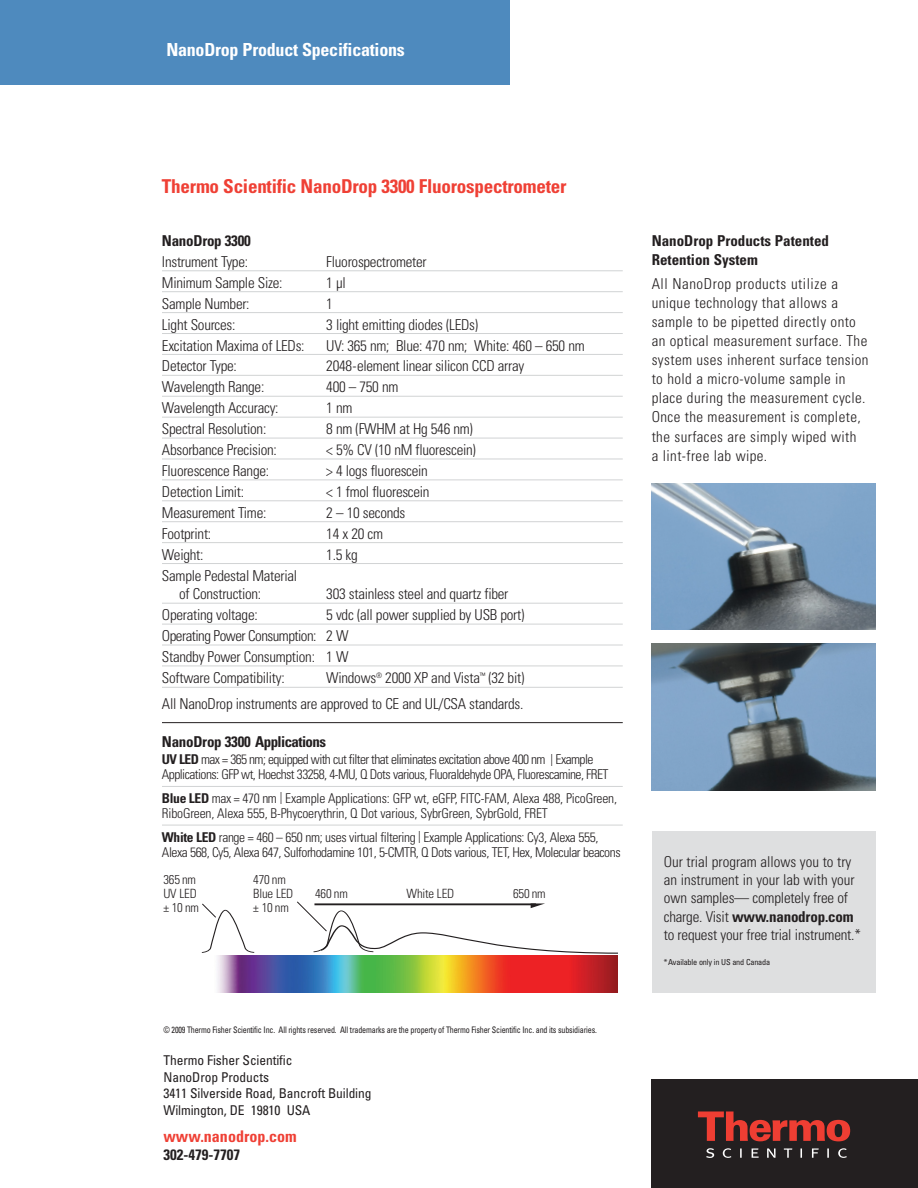
<style>
.page{position:relative;width:918px;height:1188px;background:#fff}
.page>*{position:absolute;margin:0;border:0;box-sizing:border-box;transform-origin:0 0}
.t1{font:700 condensed 19.2px "Univers";letter-spacing:-.015em;color:#ef4035}
.t2{font:700 condensed 18px "Univers";letter-spacing:-.015em;color:#fff}
.t3{font:700 condensed 16.05px "Univers";color:#ef4035}
.t4{font:300 condensed 15px/20.9px "Univers";letter-spacing:-.02em;color:#231f20}
.t5{font:300 condensed 15px/19.2px "Univers";letter-spacing:.025em;color:#231f20}
.t6{font:300 condensed 15px/18.5px "Univers";color:#231f20}
.t7{font:700 condensed 15px/19.2px "Univers";color:#231f20}
.t8{font:700 condensed 15px "Univers";letter-spacing:-.04em;color:#231f20}
.t9{font:700 condensed 15px "Univers";letter-spacing:-.02em;color:#231f20}
.t10{font:300 condensed 13.5px/15px "Univers";letter-spacing:-.035em;color:#231f20}
.t11{font:300 condensed 13.5px/15px "Univers";letter-spacing:-.015em;color:#231f20}
.t12{font:condensed 13.5px/16.5px "Univers";letter-spacing:-.01em;color:#231f20}
.t13{font:300 condensed 12.75px/14px "Univers";letter-spacing:-.015em;color:#231f20}
.t14{font:condensed 9px "Univers";letter-spacing:-.02em;color:#231f20;scale:.9 1}
.t15{font:condensed 8.25px "Univers";letter-spacing:-.02em;color:#231f20}
.s1{font-weight:700}
.s2{font-size:12px}
</style>
<div class="page">
<img style="left:217px;top:956px;width:401px;height:36px">
<svg style="left:201px;top:903px;width:54px;height:50px"></svg>
<div style="left:652px;top:831px;width:223px;height:162px;background:#dedfe0"></div>
<div style="left:0;top:0;width:509px;height:85px;background:#4e8abe"></div>
<div style="left:652px;top:1079px;width:266px;height:109px;background:#231f20"></div>
<svg style="left:698px;top:1111px;width:152px;height:30px"></svg>
<svg style="left:706px;top:1148px;width:141px;height:10px"></svg>
<hr style="left:162px;top:270px;width:461px;height:1px;background:#d1d3d4">
<hr style="left:162px;top:291px;width:461px;height:1px;background:#d1d3d4">
<hr style="left:162px;top:312px;width:461px;height:1px;background:#d1d3d4">
<hr style="left:162px;top:333px;width:461px;height:1px;background:#d1d3d4">
<hr style="left:162px;top:354px;width:461px;height:1px;background:#d1d3d4">
<hr style="left:162px;top:375px;width:461px;height:1px;background:#d1d3d4">
<hr style="left:162px;top:396px;width:461px;height:1px;background:#d1d3d4">
<hr style="left:162px;top:417px;width:461px;height:1px;background:#d1d3d4">
<hr style="left:162px;top:438px;width:461px;height:1px;background:#d1d3d4">
<hr style="left:162px;top:459px;width:461px;height:1px;background:#d1d3d4">
<hr style="left:162px;top:480px;width:461px;height:1px;background:#d1d3d4">
<hr style="left:162px;top:500px;width:461px;height:1px;background:#d1d3d4">
<hr style="left:162px;top:521px;width:461px;height:1px;background:#d1d3d4">
<hr style="left:162px;top:542px;width:461px;height:1px;background:#d1d3d4">
<hr style="left:162px;top:563px;width:461px;height:1px;background:#d1d3d4">
<hr style="left:162px;top:603px;width:461px;height:1px;background:#d1d3d4">
<hr style="left:162px;top:624px;width:461px;height:1px;background:#d1d3d4">
<hr style="left:162px;top:645px;width:461px;height:1px;background:#d1d3d4">
<hr style="left:162px;top:666px;width:461px;height:1px;background:#d1d3d4">
<hr style="left:162px;top:687px;width:461px;height:1px;background:#d1d3d4">
<hr style="left:162px;top:722px;width:461px;height:1px;background:#231f20">
<hr style="left:162px;top:786px;width:461px;height:1px;background:#d1d3d4">
<hr style="left:162px;top:825px;width:461px;height:1px;background:#d1d3d4">
<img style="left:652px;top:483px;width:223px;height:147px">
<img style="left:652px;top:644px;width:223px;height:146px">
<svg style="left:297px;top:901px;width:321px;height:53px"></svg>
<p class="t2" style="left:166px;top:43px;width:240px">NanoDrop Product Specifications</p>
<p class="t1" style="left:162px;top:179px;width:406px">Thermo Scientific NanoDrop 3300 Fluorospectrometer</p>
<p class="t9" style="left:162px;top:235px;width:90px">NanoDrop 3300</p>
<p class="t4" style="left:162px;top:253px;width:88px">Instrument Type:</p>
<p class="t4" style="left:326px;top:253px;width:102px">Fluorospectrometer</p>
<p class="t4" style="left:162px;top:274px;width:122px">Minimum Sample Size:</p>
<p class="t4" style="left:326px;top:274px;width:21px">1 µl</p>
<p class="t4" style="left:162px;top:294px;width:89px">Sample Number:</p>
<p class="t4" style="left:326px;top:294px;width:8px">1</p>
<p class="t4" style="left:162px;top:315px;width:75px">Light Sources:</p>
<p class="t4" style="left:326px;top:315px;width:153px">3 light emitting diodes (LEDs)</p>
<p class="t4" style="left:162px;top:336px;width:144px">Excitation Maxima of LEDs:</p>
<p class="t4" style="left:326px;top:336px;width:260px">UV: 365 nm; Blue: 470 nm; White: 460 – 650 nm</p>
<p class="t4" style="left:162px;top:357px;width:76px">Detector Type:</p>
<p class="t4" style="left:326px;top:357px;width:199px">2048-element linear silicon CCD array</p>
<p class="t4" style="left:162px;top:378px;width:104px">Wavelength Range:</p>
<p class="t4" style="left:326px;top:378px;width:74px">400 – 750 nm</p>
<p class="t4" style="left:162px;top:399px;width:118px">Wavelength Accuracy:</p>
<p class="t4" style="left:326px;top:399px;width:28px">1 nm</p>
<p class="t4" style="left:162px;top:420px;width:106px">Spectral Resolution:</p>
<p class="t4" style="left:326px;top:420px;width:148px">8 nm (FWHM at Hg 546 nm)</p>
<p class="t4" style="left:162px;top:441px;width:116px">Absorbance Precision:</p>
<p class="t4" style="left:326px;top:441px;width:151px">&lt; 5% CV (10 nM fluorescein)</p>
<p class="t4" style="left:162px;top:462px;width:109px">Fluorescence Range:</p>
<p class="t4" style="left:326px;top:462px;width:103px">&gt; 4 logs fluorescein</p>
<p class="t4" style="left:162px;top:483px;width:84px">Detection Limit:</p>
<p class="t4" style="left:326px;top:483px;width:105px">&lt; 1 fmol fluorescein</p>
<p class="t4" style="left:162px;top:504px;width:106px">Measurement Time:</p>
<p class="t4" style="left:326px;top:504px;width:81px">2 – 10 seconds</p>
<p class="t4" style="left:162px;top:524px;width:51px">Footprint:</p>
<p class="t4" style="left:326px;top:524px;width:58px">14 x 20 cm</p>
<p class="t4" style="left:162px;top:545px;width:43px">Weight:</p>
<p class="t4" style="left:326px;top:545px;width:33px">1.5 kg</p>
<p class="t4" style="left:179px;top:567px;width:120px;line-height:18.8px;text-indent:-17px">Sample Pedestal Material of Construction:</p>
<p class="t4" style="left:326px;top:585px;width:184px">303 stainless steel and quartz fiber</p>
<p class="t4" style="left:162px;top:606px;width:364px;text-indent:164px">5 vdc (all power supplied by USB port)<br>Operating Power Consumption: 2 W<br>Standby Power Consumption: 1 W<br>Software Compatibility:</p>
<p class="t4" style="left:162px;top:606px;width:97px">Operating voltage:</p>
<p class="t4" style="left:162px;top:666px;width:364px;line-height:25.7px;text-align:right">Windows<sup>®</sup> 2000 XP and Vista<sup>™</sup> (32 bit)<br>All NanoDrop instruments are approved to CE and UL/CSA standards.</p>
<p class="t8" style="left:162px;top:736px;width:166px">NanoDrop 3300 Applications</p>
<p class="t10" style="left:162px;top:753px;width:448px"><span class="s1">UV LED</span> max = 365 nm; equipped with cut filter that eliminates excitation above 400 nm <span class="s2">|</span> Example<br>Applications: GFP wt, Hoechst 33258, 4-MU, Q Dots various, Fluoraldehyde OPA, Fluorescamine, FRET</p>
<p class="t11" style="left:162px;top:792px;width:457px"><span class="s1">Blue LED</span> max = 470 nm <span class="s2">|</span> Example Applications: GFP wt, eGFP, FITC-FAM, Alexa 488, PicoGreen,<br>RiboGreen, Alexa 555, B-Phycoerythrin, Q Dot various, SybrGreen, SybrGold, FRET</p>
<p class="t10" style="left:162px;top:831px;width:460px"><span class="s1">White LED</span> range = 460 – 650 nm; uses virtual filtering <span class="s2">|</span> Example Applications: Cy3, Alexa 555,<br>Alexa 568, Cy5, Alexa 647, Sulforhodamine 101, 5-CMTR, Q Dots various, TET, Hex, Molecular beacons</p>
<p class="t13" style="left:163px;top:874px;width:37px">365 nm<br>UV LED ± 10nm</p>
<p class="t13" style="left:253px;top:874px;width:42px">470 nm<br>Blue LED ± 10nm</p>
<p class="t13" style="left:315px;top:888px;width:34px">460 nm</p>
<p class="t13" style="left:407px;top:888px;width:49px">White LED</p>
<p class="t13" style="left:513px;top:888px;width:34px">650 nm</p>
<p class="t14" style="left:163px;top:1027px;width:483px">© 2009 Thermo Fisher Scientific Inc. All rights reserved. All trademarks are the property of Thermo Fisher Scientific Inc. and its subsidiaries.</p>
<p class="t12" style="left:163px;top:1054px;width:210px">Thermo Fisher Scientific<br>NanoDrop Products<br>3411 Silverside Road, Bancroft Building<br>Wilmington, DE 19810 USA</p>
<p class="t3" style="left:163px;top:1130px;width:135px">www.nanodrop.com</p>
<p class="t7" style="left:163px;top:1146px;width:78px">302-479-7707</p>
<p class="t7" style="left:652px;top:233px;width:179px">NanoDrop Products Patented<br>Retention System</p>
<p class="t5" style="left:652px;top:275px;width:218px">All NanoDrop products utilize a unique technology that allows a sample to be pipetted directly onto an optical measurement surface. The system uses inherent surface tension to hold a micro-volume sample in place during the measurement cycle.<br>Once the measurement is complete, the surfaces are simply wiped with<br>a lint-free lab wipe.</p>
<p class="t6" style="left:664px;top:854px;width:199px">Our trial program allows you to try an instrument in your lab with your own samples— completely free of charge. Visit <span class="s1">www.nanodrop.com </span>to request your free trial instrument.*</p>
<p class="t15" style="left:664px;top:959px;width:108px">*Available only in US and Canada</p>
</div>
